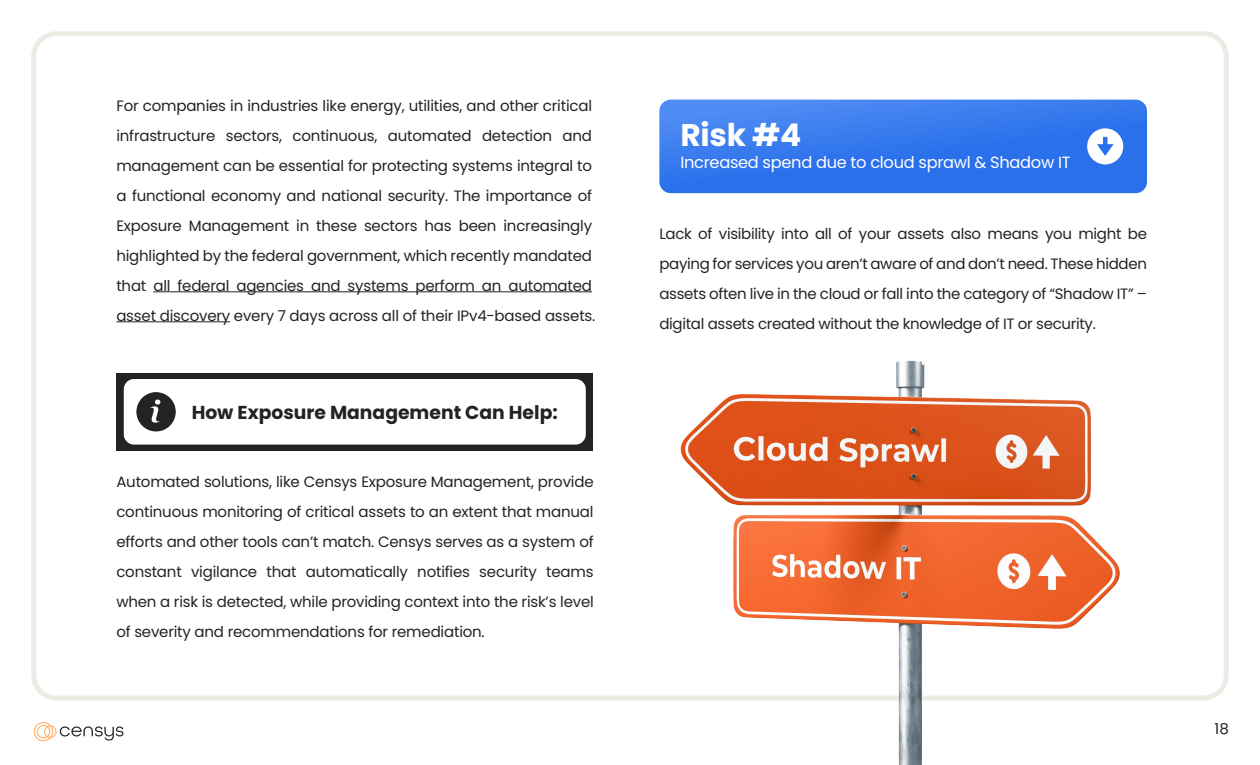
<style>
.page{position:relative;width:1260px;height:765px;background:#fff}
.page>*{position:absolute;margin:0;border:0;box-sizing:border-box;transform-origin:0 0}
.t1{font:700 31.25px "Poppins";color:#fff}
.t2{font:700 18.75px "Poppins";color:#232323}
.t3{font:16.25px "Poppins";letter-spacing:-.02em;color:#fff}
.t4{font:15px/30px "Poppins";letter-spacing:-.015em;color:#232323;text-align:justify}
</style>
<div class="page">
<hr style="left:153px;top:291px;width:439px;height:1px;background:#232323">
<hr style="left:116px;top:321px;width:114px;height:1px;background:#232323">
<div style="left:31px;top:31px;width:1198px;height:669px;border:5px solid #d6d6c8;border-radius:22px"></div>
<div style="left:116px;top:373px;width:477px;height:77px;background:#232323"></div>
<div style="left:123px;top:379px;width:463px;height:66px;background:#fff"></div>
<svg style="left:659px;top:100px;width:488px;height:93px;background:#3578ed"></svg>
<svg style="left:1087px;top:128px;width:36px;height:36px"></svg>
<img style="left:591px;top:297px;width:636px;height:468px">
<svg style="left:34px;top:722px;width:90px;height:19px"></svg>
<p class="t4" style="left:116px;top:91px;width:481px;text-align:left">For companies in industries like energy, utilities, and other critical infrastructure sectors, continuous, automated detection and management can be essential for protecting systems integral to a functional economy and national security. The importance of Exposure Management in these sectors has been increasingly highlighted by the federal government, which recently mandated that all federal agencies and systems perform an automated asset discovery every 7 days across all of their IPv4-based assets.</p>
<p class="t2" style="left:192px;top:401px;width:368px">How Exposure Management Can Help:</p>
<p class="t4" style="left:116px;top:466px;width:479px">Automated solutions, like Censys Exposure Management, provide continuous monitoring of critical assets to an extent that manual efforts and other tools can’t match. Censys serves as a system of constant vigilance that automatically notifies security teams when a risk is detected, while providing context into the risk’s level of severity and recommendations for remediation.</p>
<h1 class="t1" style="left:680px;top:117px;width:122px">Risk #4</h1>
<p class="t3" style="left:680px;top:153px;width:392px">Increased spend due to cloud sprawl &amp; Shadow IT</p>
<p class="t4" style="left:659px;top:219px;width:489px">Lack of visibility into all of your assets also means you might be paying for services you aren’t aware of and don’t need. These hidden assets often live in the cloud or fall into the category of “Shadow IT” – digital assets created without the knowledge of IT or security.</p>
<p class="t4" style="left:1215px;top:714px;width:16px">18</p>
</div>
